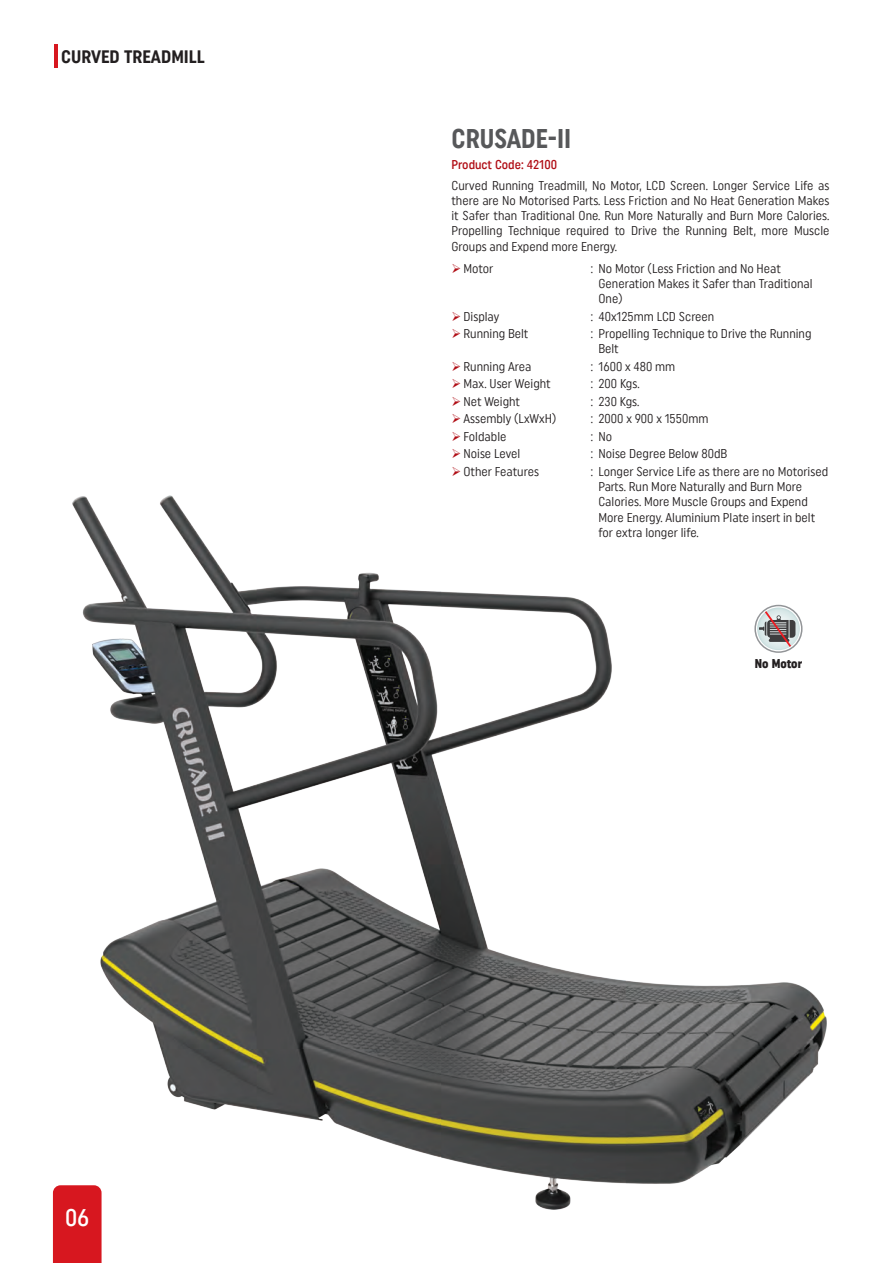
<style>
.page{position:relative;width:893px;height:1263px;background:#fff}
.page>*{position:absolute;margin:0;border:0;box-sizing:border-box;transform-origin:0 0}
.Product_Name{font:27px "Uniform Condensed 4";color:#57585a;scale:.95 1}
.t1{font:24px "Uniform Condensed 2";color:#fff}
.t2{font:18px "Uniform Condensed 4";color:#231f20}
.Body_Text_2{font:12.75px/15.3px "Uniform Condensed 6";color:#231f20}
.Product_Code{font:12.75px "Uniform Condensed 2";color:#b00d15}
.Body_Text_2-2{font:12.75px "Uniform Condensed 3";color:#231f20}
</style>
<div class="page">
<div style="left:53px;top:1185px;width:49px;height:78px;background:#d7171f"></div>
<hr style="left:54px;top:45px;width:3px;height:23px;background:#d7171f">
<img style="left:73px;top:496px;width:754px;height:713px">
<div style="left:754px;top:605px;width:48px;height:48px;border:2px solid #939598;border-radius:50%"></div>
<svg style="left:757px;top:607px;width:43px;height:43px"></svg>
<svg style="left:759px;top:611px;width:37px;height:36px"></svg>
<h3 class="t2" style="left:61px;top:46px;width:145px">CURVED TREADMILL</h3>
<h2 class="t1" style="left:65px;top:1203px;width:26px">06</h2>
<p class="Product_Name" style="left:451px;top:122px;width:128px">CRUSADE-II</p>
<p class="Product_Code" style="left:451px;top:157px;width:107px">Product Code: 42100</p>
<p class="Body_Text_2" style="left:451px;top:177px;width:380px;text-align:justify">Curved Running Treadmill, No Motor, LCD Screen. Longer Service Life as there are No Motorised Parts. Less Friction and No Heat Generation Makes it Safer than Traditional One. Run More Naturally and Burn More Calories.<br>Propelling Technique required to Drive the Running Belt, more Muscle Groups and Expend more Energy.</p>
<p class="Body_Text_2" style="left:463px;top:260px;width:31px">Motor</p>
<p class="Body_Text_2" style="left:598px;top:260px;width:216px;text-indent:-8px">: No Motor (Less Friction and No Heat<br>Generation Makes it Safer than Traditional<br>One)</p>
<p class="Body_Text_2" style="left:463px;top:308px;width:37px">Display</p>
<p class="Body_Text_2" style="left:591px;top:308px;width:125px">: 40x125mm LCD Screen</p>
<p class="Body_Text_2" style="left:463px;top:326px;width:66px">Running Belt</p>
<p class="Body_Text_2" style="left:598px;top:326px;width:215px;text-indent:-8px">: Propelling Technique to Drive the Running<br>Belt</p>
<p class="Body_Text_2" style="left:463px;top:358px;width:69px">Running Area</p>
<p class="Body_Text_2" style="left:591px;top:358px;width:86px">: 1600 x 480 mm</p>
<p class="Body_Text_2" style="left:463px;top:376px;width:89px">Max. User Weight</p>
<p class="Body_Text_2" style="left:591px;top:376px;width:50px">: 200 Kgs.</p>
<p class="Body_Text_2" style="left:463px;top:393px;width:58px">Net Weight</p>
<p class="Body_Text_2" style="left:591px;top:393px;width:50px">: 230 Kgs.</p>
<p class="Body_Text_2" style="left:463px;top:411px;width:94px">Assembly (LxWxH)</p>
<p class="Body_Text_2" style="left:591px;top:411px;width:119px">: 2000 x 900 x 1550mm</p>
<p class="Body_Text_2" style="left:463px;top:428px;width:44px">Foldable</p>
<p class="Body_Text_2" style="left:591px;top:428px;width:23px">: No</p>
<p class="Body_Text_2" style="left:463px;top:446px;width:58px">Noise Level</p>
<p class="Body_Text_2" style="left:591px;top:446px;width:138px">: Noise Degree Below 80dB</p>
<p class="Body_Text_2" style="left:463px;top:463px;width:77px">Other Features</p>
<p class="Body_Text_2" style="left:598px;top:463px;width:231px;text-indent:-8px">: Longer Service Life as there are no Motorised Parts. Run More Naturally and Burn More Calories. More Muscle Groups and Expend More Energy. Aluminium Plate insert in belt for extra longer life.</p>
<p class="Body_Text_2-2" style="left:755px;top:656px;width:49px">No Motor</p>
</div>
